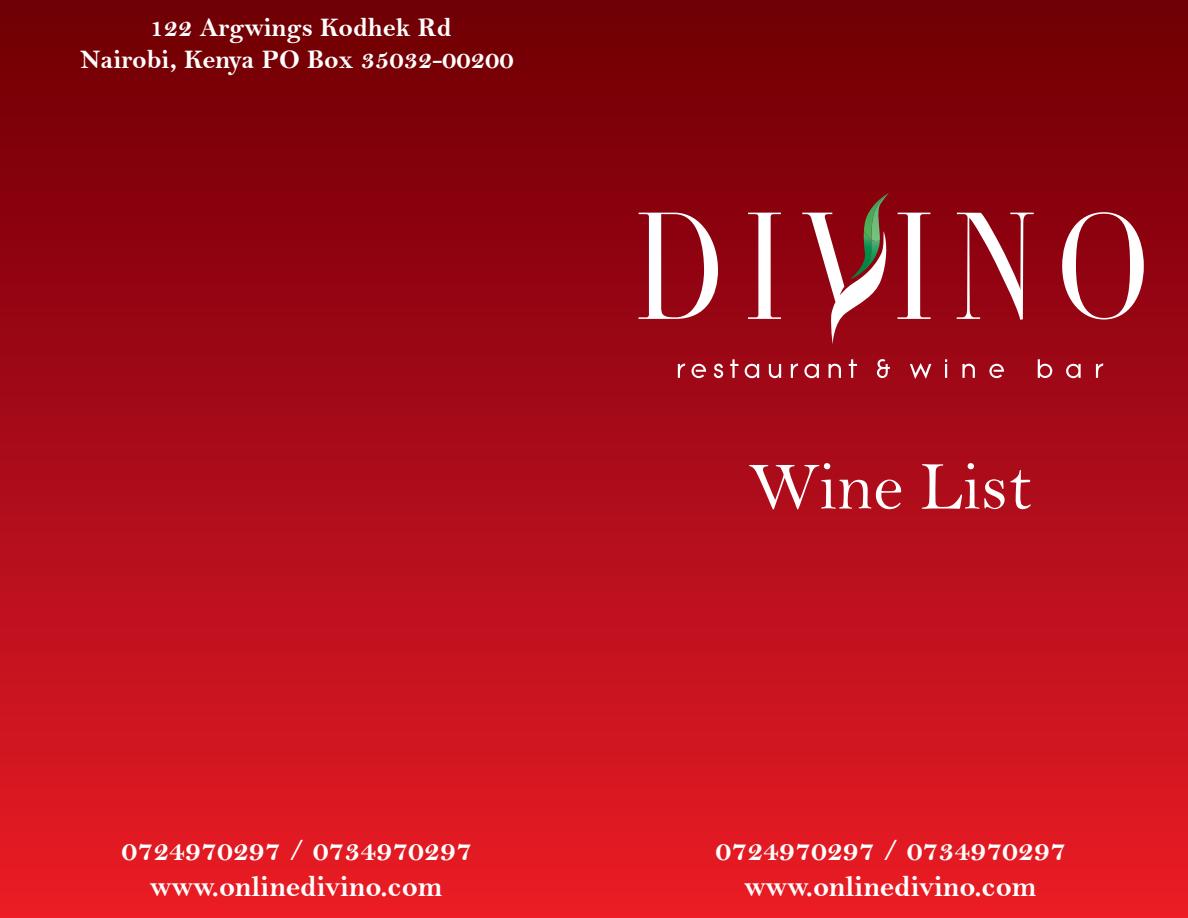
<style>
.page{position:relative;width:1188px;height:918px;background:#fff}
.page>*{position:absolute;margin:0;border:0;box-sizing:border-box;transform-origin:0 0}
.t1{font:69px "Bell";color:#fff}
.t2{font:30px "Bell MT Bold";color:#fff}
.t3{font:27px/32.4px "Bell MT Bold";color:#fff;text-align:center}
</style>
<div class="page">
<div style="left:0;top:0;width:1188px;height:918px;background:linear-gradient(to bottom,#6d0006,#e91c28)"></div>
<svg style="left:678px;top:364px;width:7px;height:14px"></svg>
<svg style="left:692px;top:364px;width:14px;height:14px"></svg>
<svg style="left:714px;top:364px;width:9px;height:14px"></svg>
<svg style="left:730px;top:359px;width:8px;height:19px"></svg>
<svg style="left:745px;top:364px;width:14px;height:14px"></svg>
<svg style="left:769px;top:364px;width:12px;height:14px"></svg>
<svg style="left:791px;top:364px;width:7px;height:14px"></svg>
<svg style="left:804px;top:364px;width:15px;height:14px"></svg>
<svg style="left:829px;top:364px;width:12px;height:14px"></svg>
<svg style="left:849px;top:359px;width:8px;height:19px"></svg>
<svg style="left:877px;top:359px;width:13px;height:19px"></svg>
<svg style="left:910px;top:363px;width:21px;height:16px"></svg>
<svg style="left:945px;top:359px;width:2px;height:19px"></svg>
<svg style="left:962px;top:364px;width:13px;height:14px"></svg>
<svg style="left:989px;top:364px;width:15px;height:14px"></svg>
<svg style="left:1038px;top:359px;width:14px;height:19px"></svg>
<svg style="left:1066px;top:364px;width:15px;height:14px"></svg>
<svg style="left:1096px;top:364px;width:7px;height:14px"></svg>
<svg style="left:850px;top:193px;width:39px;height:19px"></svg>
<svg style="left:639px;top:212px;width:505px;height:133px;fill:#950412"></svg>
<p class="t3" style="left:80px;top:11px;width:435px">122 Argwings Kodhek Rd<br>Nairobi, Kenya PO Box 35032-00200</p>
<p class="t2" style="left:121px;top:832px;width:352px">0724970297 / 0734970297</p>
<p class="t2" style="left:150px;top:868px;width:294px">www.onlinedivino.com</p>
<p class="t1" style="left:748px;top:446px;width:285px">Wine List</p>
<p class="t2" style="left:716px;top:832px;width:352px">0724970297 / 0734970297</p>
<p class="t2" style="left:744px;top:868px;width:294px">www.onlinedivino.com</p>
</div>
